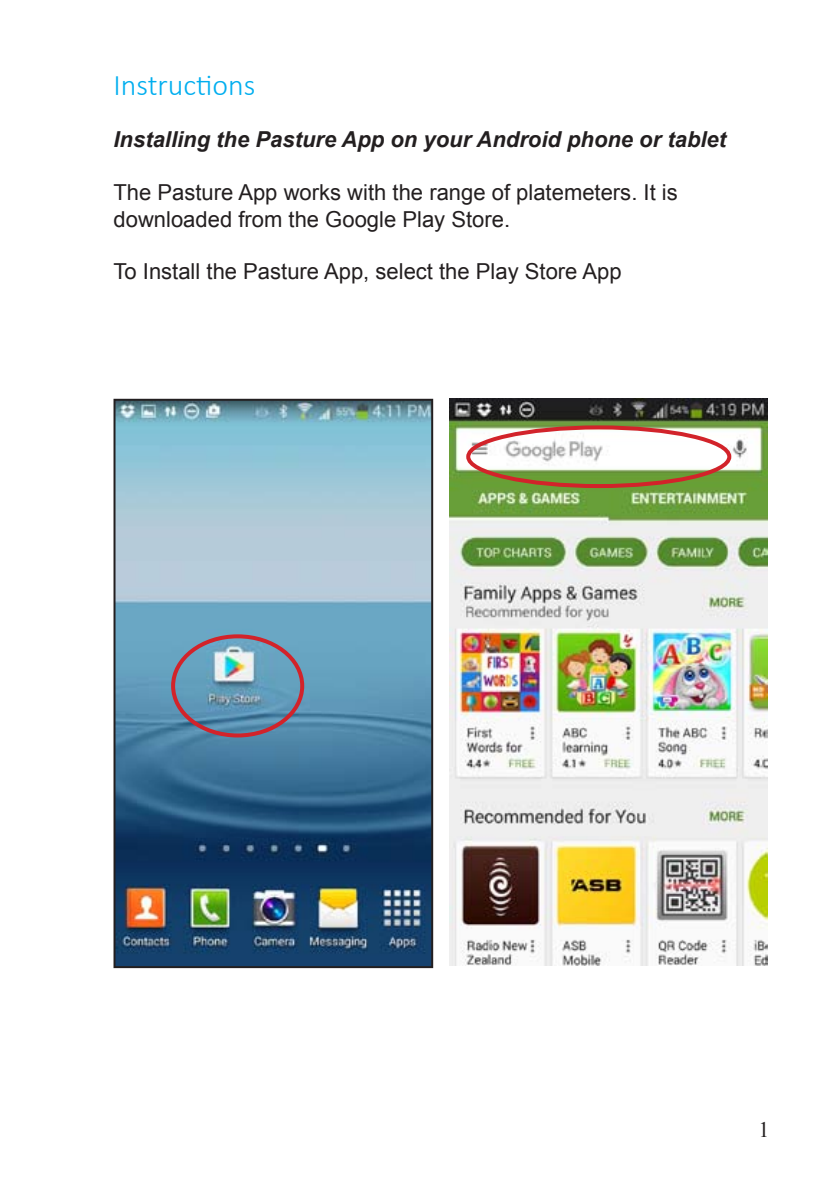
<style>
.page{position:relative;width:840px;height:1191px;background:#fff}
.page>*{position:absolute;margin:0;border:0;box-sizing:border-box;transform-origin:0 0}
.t1{font:300 30px "Calibri";color:#00aeef}
.t2{font:22px/26.4px "Arial";color:#231f20}
.t3{font:italic 700 22px "Arial";color:#231f20}
.t4{font:22px "Times New Roman";color:#231f20}
</style>
<div class="page">
<img style="left:116px;top:402px;width:314px;height:563px">
<div style="left:113px;top:399px;width:320px;height:569px;border:2px solid #231f20"></div>
<div style="left:171px;top:634px;width:133px;height:103px;border:4px solid #d2232a;border-radius:50%"></div>
<img style="left:449px;top:399px;width:318px;height:566px">
<div style="left:466px;top:425px;width:265px;height:63px;border:4px solid #d2232a;border-radius:50%"></div>
<h1 class="t1" style="left:113px;top:66px;width:143px">Instructions</h1>
<p class="t3" style="left:113px;top:125px;width:613px">Installing the Pasture App on your Android phone or tablet</p>
<p class="t2" style="left:113px;top:179px;width:565px">The Pasture App works with the range of platemeters. It is downloaded from the Google Play Store.</p>
<p class="t2" style="left:113px;top:259px;width:509px">To Install the Pasture App, select the Play Store App</p>
<p class="t4" style="left:758px;top:1115px;width:12px">1</p>
</div>
